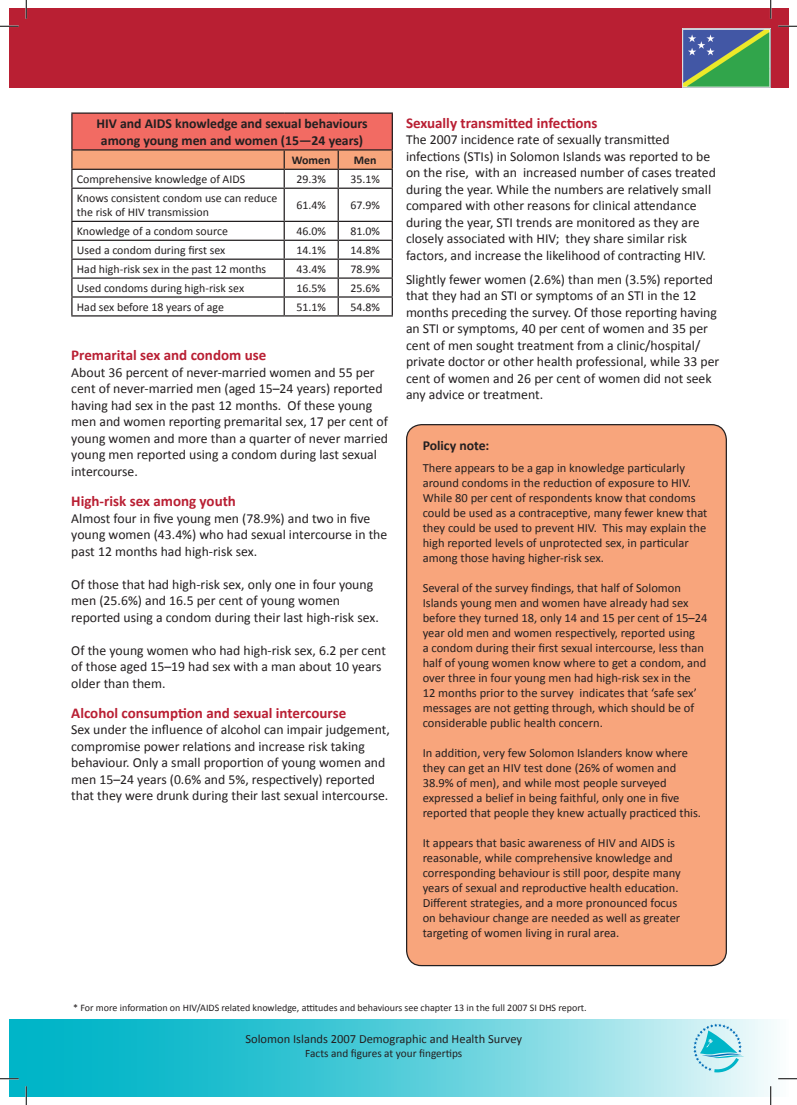
<style>
.page{position:relative;width:797px;height:1105px;background:#fff}
.page>*{position:absolute;margin:0;border:0;box-sizing:border-box;transform-origin:0 0}
.t1{font:700 15px "Calibri";color:#b91f33}
.t2{font:13.75px/16.5px "Calibri";color:#231f20}
.t3{font:700 13.75px/16.5px "Calibri";color:#231f20;text-align:center}
.t4{font:12.5px/15px "Calibri";color:#231f20}
.t5{font:11.88px/14.2px "Calibri";color:#231f20}
.t6{font:700 11.88px "Calibri";color:#231f20}
.t7{font:11.25px "Calibri";color:#231f20}
.t8{font:10px "Calibri";color:#231f20}
</style>
<div class="page">
<div style="left:9px;top:9px;width:779px;height:79px;background:#b91f33"></div>
<img style="left:682px;top:28px;width:88px;height:60px">
<div style="left:72px;top:113px;width:320px;height:37px;background:#f26b63"></div>
<hr style="left:71px;top:112px;width:213px;height:2px;background:#231f20">
<hr style="left:71px;top:114px;width:1px;height:35px;background:#231f20">
<hr style="left:284px;top:112px;width:54px;height:2px;background:#231f20">
<hr style="left:338px;top:112px;width:55px;height:2px;background:#231f20">
<hr style="left:391px;top:114px;width:2px;height:35px;background:#231f20">
<hr style="left:71px;top:149px;width:213px;height:2px;background:#231f20">
<hr style="left:284px;top:149px;width:54px;height:2px;background:#231f20">
<hr style="left:338px;top:149px;width:55px;height:2px;background:#231f20">
<svg style="left:71px;top:150px;width:322px;height:38px"></svg>
<hr style="left:71px;top:188px;width:213px;height:1px;background:#231f20">
<hr style="left:71px;top:189px;width:1px;height:32px;background:#231f20">
<hr style="left:284px;top:188px;width:54px;height:1px;background:#231f20">
<hr style="left:283px;top:189px;width:2px;height:32px;background:#231f20">
<hr style="left:338px;top:188px;width:55px;height:1px;background:#231f20">
<hr style="left:337px;top:189px;width:2px;height:32px;background:#231f20">
<hr style="left:391px;top:189px;width:2px;height:32px;background:#231f20">
<hr style="left:71px;top:221px;width:213px;height:1px;background:#231f20">
<hr style="left:284px;top:221px;width:54px;height:1px;background:#231f20">
<hr style="left:338px;top:221px;width:55px;height:1px;background:#231f20">
<hr style="left:71px;top:240px;width:213px;height:1px;background:#231f20">
<hr style="left:284px;top:240px;width:54px;height:1px;background:#231f20">
<hr style="left:338px;top:240px;width:55px;height:1px;background:#231f20">
<hr style="left:71px;top:259px;width:213px;height:1px;background:#231f20">
<hr style="left:284px;top:259px;width:54px;height:1px;background:#231f20">
<hr style="left:338px;top:259px;width:55px;height:1px;background:#231f20">
<hr style="left:71px;top:277px;width:213px;height:2px;background:#231f20">
<hr style="left:284px;top:277px;width:54px;height:2px;background:#231f20">
<hr style="left:338px;top:277px;width:55px;height:2px;background:#231f20">
<hr style="left:71px;top:296px;width:213px;height:2px;background:#231f20">
<svg style="left:71px;top:222px;width:1px;height:93px"></svg>
<hr style="left:284px;top:296px;width:54px;height:2px;background:#231f20">
<svg style="left:283px;top:222px;width:2px;height:93px"></svg>
<hr style="left:338px;top:296px;width:55px;height:2px;background:#231f20">
<svg style="left:337px;top:222px;width:2px;height:93px"></svg>
<svg style="left:391px;top:222px;width:2px;height:93px"></svg>
<hr style="left:71px;top:315px;width:213px;height:2px;background:#231f20">
<hr style="left:284px;top:315px;width:54px;height:2px;background:#231f20">
<hr style="left:338px;top:315px;width:55px;height:2px;background:#231f20">
<div style="left:406px;top:425px;width:320px;height:540px;background:#f8a57c;border-radius:15px"></div>
<svg style="left:9px;top:1019px;width:779px;height:77px;background:#5acedb"></svg>
<svg style="left:693px;top:1023px;width:51px;height:51px;background:#9fdee8"></svg>
<svg style="left:0;top:25px;width:19px;height:2px"></svg>
<svg style="left:778px;top:25px;width:19px;height:2px"></svg>
<svg style="left:0;top:1078px;width:19px;height:1px"></svg>
<svg style="left:778px;top:1078px;width:19px;height:1px"></svg>
<svg style="left:25px;top:0;width:2px;height:19px"></svg>
<svg style="left:25px;top:1086px;width:2px;height:19px"></svg>
<svg style="left:770px;top:0;width:1px;height:19px"></svg>
<svg style="left:770px;top:1086px;width:1px;height:19px"></svg>
<p class="t3" style="left:97px;top:115px;width:272px">HIV and AIDS knowledge and sexual behaviours among young men and women (15—24 years)</p>
<p class="t6" style="left:292px;top:153px;width:40px">Women</p>
<p class="t6" style="left:354px;top:153px;width:24px">Men</p>
<p class="t5" style="left:77px;top:172px;width:170px">Comprehensive knowledge of AIDS</p>
<p class="t5" style="left:296px;top:172px;width:31px">29.3%</p>
<p class="t5" style="left:350px;top:172px;width:31px">35.1%</p>
<p class="t5" style="left:77px;top:190px;width:202px">Knows consistent condom use can reduce the risk of HIV transmission</p>
<p class="t5" style="left:296px;top:198px;width:31px">61.4%</p>
<p class="t5" style="left:350px;top:198px;width:31px">67.9%</p>
<p class="t5" style="left:77px;top:224px;width:152px">Knowledge of a condom source</p>
<p class="t5" style="left:296px;top:224px;width:31px">46.0%</p>
<p class="t5" style="left:350px;top:224px;width:31px">81.0%</p>
<p class="t5" style="left:77px;top:243px;width:150px">Used a condom during first sex</p>
<p class="t5" style="left:296px;top:243px;width:31px">14.1%</p>
<p class="t5" style="left:350px;top:243px;width:31px">14.8%</p>
<p class="t5" style="left:77px;top:261px;width:191px">Had high-risk sex in the past 12 months</p>
<p class="t5" style="left:296px;top:261px;width:31px">43.4%</p>
<p class="t5" style="left:350px;top:261px;width:31px">78.9%</p>
<p class="t5" style="left:77px;top:280px;width:169px">Used condoms during high-risk sex</p>
<p class="t5" style="left:296px;top:280px;width:31px">16.5%</p>
<p class="t5" style="left:350px;top:280px;width:31px">25.6%</p>
<p class="t5" style="left:77px;top:299px;width:148px">Had sex before 18 years of age</p>
<p class="t5" style="left:296px;top:299px;width:31px">51.1%</p>
<p class="t5" style="left:350px;top:299px;width:31px">54.8%</p>
<p class="t1" style="left:71px;top:346px;width:196px">Premarital sex and condom use</p>
<p class="t2" style="left:71px;top:363px;width:318px">About 36 percent of never-married women and 55 per cent of never-married men (aged 15–24 years) reported having had sex in the past 12 months. Of these young men and women reporting premarital sex, 17 per cent of young women and more than a quarter of never married young men reported using a condom during last sexual intercourse.</p>
<p class="t1" style="left:71px;top:492px;width:166px">High-risk sex among youth</p>
<p class="t2" style="left:71px;top:509px;width:317px">Almost four in five young men (78.9%) and two in five young women (43.4%) who had sexual intercourse in the past 12 months had high-risk sex.</p>
<p class="t2" style="left:71px;top:575px;width:309px">Of those that had high-risk sex, only one in four young men (25.6%) and 16.5 per cent of young women reported using a condom during their last high-risk sex.</p>
<p class="t2" style="left:71px;top:641px;width:316px">Of the young women who had high-risk sex, 6.2 per cent of those aged 15–19 had sex with a man about 10 years older than them.</p>
<p class="t1" style="left:71px;top:704px;width:276px">Alcohol consumption and sexual intercourse</p>
<p class="t2" style="left:71px;top:721px;width:320px">Sex under the influence of alcohol can impair judgement, compromise power relations and increase risk taking behaviour. Only a small proportion of young women and men 15–24 years (0.6% and 5%, respectively) reported that they were drunk during their last sexual intercourse.</p>
<p class="t1" style="left:406px;top:114px;width:193px">Sexually transmitted infections</p>
<p class="t2" style="left:406px;top:131px;width:311px">The 2007 incidence rate of sexually transmitted infections (STIs) in Solomon Islands was reported to be on the rise, with an increased number of cases treated during the year. While the numbers are relatively small compared with other reasons for clinical attendance during the year, STI trends are monitored as they are closely associated with HIV; they share similar risk factors, and increase the likelihood of contracting HIV.</p>
<p class="t2" style="left:406px;top:270px;width:315px">Slightly fewer women (2.6%) than men (3.5%) reported that they had an STI or symptoms of an STI in the 12 months preceding the survey. Of those reporting having an STI or symptoms, 40 per cent of women and 35 per cent of men sought treatment from a clinic/hospital/ private doctor or other health professional, while 33 per cent of women and 26 per cent of women did not seek any advice or treatment.</p>
<p class="t3" style="left:422px;top:436px;width:68px">Policy note:</p>
<p class="t4" style="left:422px;top:460px;width:286px">There appears to be a gap in knowledge particularly around condoms in the reduction of exposure to HIV.<br>While 80 per cent of respondents know that condoms could be used as a contraceptive, many fewer knew that they could be used to prevent HIV. This may explain the high reported levels of unprotected sex, in particular among those having higher-risk sex.</p>
<p class="t4" style="left:422px;top:580px;width:286px">Several of the survey findings, that half of Solomon Islands young men and women have already had sex before they turned 18, only 14 and 15 per cent of 15–24 year old men and women respectively, reported using<br>a condom during their first sexual intercourse, less than half of young women know where to get a condom, and over three in four young men had high-risk sex in the<br>12 months prior to the survey indicates that ‘safe sex’ messages are not getting through, which should be of considerable public health concern.</p>
<p class="t4" style="left:422px;top:745px;width:280px">In addition, very few Solomon Islanders know where they can get an HIV test done (26% of women and 38.9% of men), and while most people surveyed expressed a belief in being faithful, only one in five reported that people they knew actually practiced this.</p>
<p class="t4" style="left:422px;top:835px;width:259px">It appears that basic awareness of HIV and AIDS is reasonable, while comprehensive knowledge and corresponding behaviour is still poor, despite many years of sexual and reproductive health education.<br>Different strategies, and a more pronounced focus on behaviour change are needed as well as greater targeting of women living in rural area.</p>
<p class="t8" style="left:73px;top:1001px;width:515px">* For more information on HIV/AIDS related knowledge, attitudes and behaviours see chapter 13 in the full 2007 SI DHS report.</p>
<p class="t4" style="left:245px;top:1031px;width:278px">Solomon Islands 2007 Demographic and Health Survey</p>
<p class="t7" style="left:305px;top:1046px;width:158px">Facts and figures at your fingertips</p>
</div>
